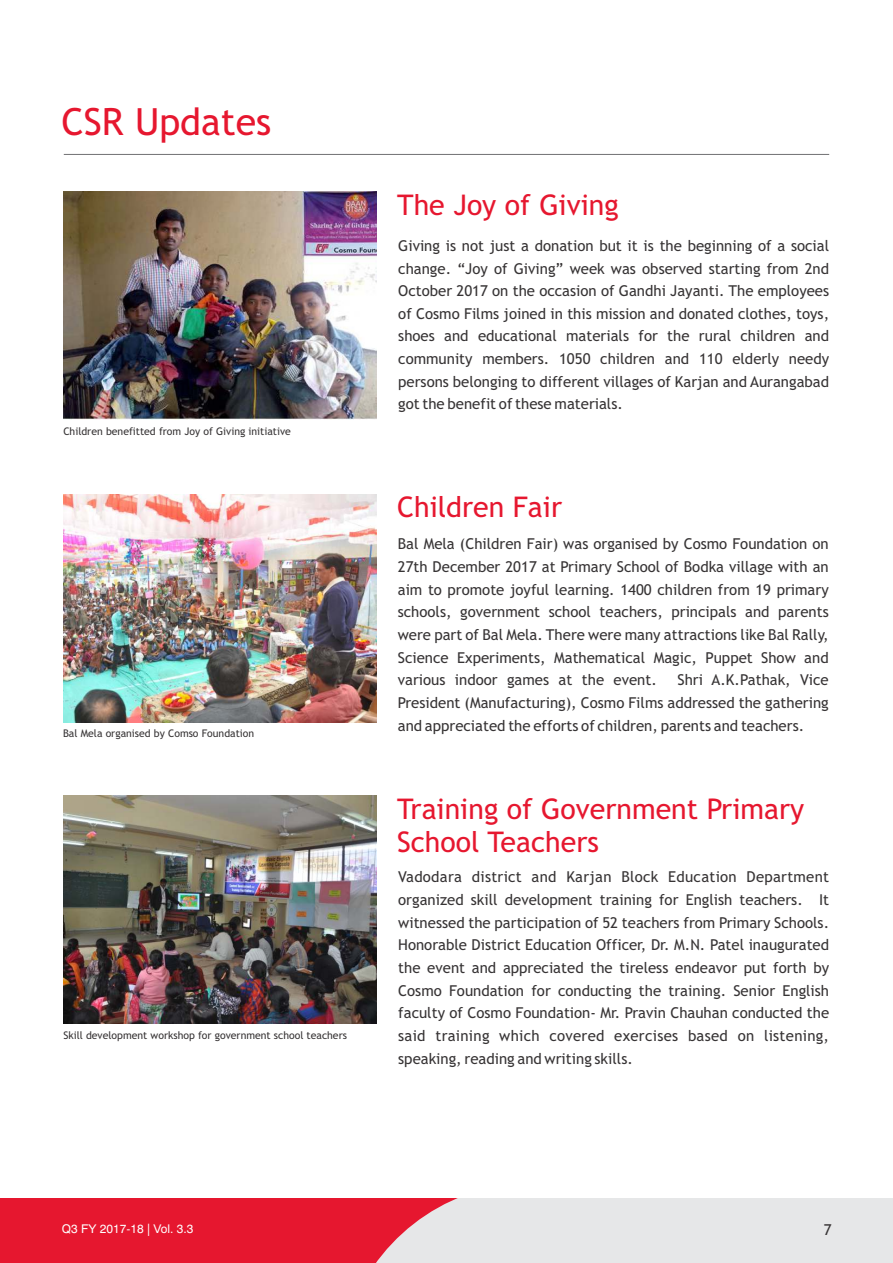
<style>
.page{position:relative;width:893px;height:1263px;background:#fff}
.page>*{position:absolute;margin:0;border:0;box-sizing:border-box;transform-origin:0 0}
.t1{font:37.5px "Trebuchet MS";color:#e6172f}
.t2{font:28.5px/33.2px "Trebuchet MS";color:#e6172f}
.t3{font:15px/22.6px "Trebuchet MS";color:#373435;text-align:justify}
.t4{font:12px "Helvetica";color:#fff}
.t5{font:10.5px "Trebuchet MS";color:#373435}
</style>
<div class="page">
<div style="left:0;top:1198px;width:893px;height:65px;background:#e6e7e8"></div>
<svg style="left:0;top:1198px;width:458px;height:65px;background:#e62d42"></svg>
<img style="left:64px;top:192px;width:312px;height:228px">
<hr style="left:64px;top:154px;width:765px;height:1px;background:#717173">
<img style="left:64px;top:494px;width:312px;height:228px">
<img style="left:64px;top:796px;width:312px;height:228px">
<h1 class="t1" style="left:61px;top:108px;width:211px">CSR Updates</h1>
<p class="t5" style="left:63px;top:427px;width:229px">Children benefitted from Joy of Giving initiative</p>
<p class="t5" style="left:63px;top:730px;width:193px">Bal Mela organised by Comso Foundation</p>
<p class="t5" style="left:63px;top:1031px;width:285px">Skill development workshop for government school teachers</p>
<h2 class="t2" style="left:397px;top:191px;width:223px">The Joy of Giving</h2>
<p class="t3" style="left:398px;top:236px;width:432px">Giving is not just a donation but it is the beginning of a social change. “Joy of Giving” week was observed starting from 2nd October 2017 on the occasion of Gandhi Jayanti. The employees of Cosmo Films joined in this mission and donated clothes, toys, shoes and educational materials for the rural children and community members. 1050 children and 110 elderly needy persons belonging to different villages of Karjan and Aurangabad got the benefit of these materials.</p>
<h2 class="t2" style="left:397px;top:493px;width:166px">Children Fair</h2>
<p class="t3" style="left:398px;top:534px;width:432px">Bal Mela (Children Fair) was organised by Cosmo Foundation on 27th December 2017 at Primary School of Bodka village with an aim to promote joyful learning. 1400 children from 19 primary schools, government school teachers, principals and parents were part of Bal Mela. There were many attractions like Bal Rally, Science Experiments, Mathematical Magic, Puppet Show and various indoor games at the event.</p>
<p class="t3" style="left:398px;top:670px;width:432px;text-indent:280px">Shri A.K.Pathak, Vice President (Manufacturing), Cosmo Films addressed the gathering and appreciated the efforts of children, parents and teachers.</p>
<h2 class="t2" style="left:397px;top:795px;width:409px">Training of Government Primary<br>School Teachers</h2>
<p class="t3" style="left:398px;top:867px;width:432px">Vadodara district and Karjan Block Education Department organized skill development training for English teachers. It witnessed the participation of 52 teachers from Primary Schools.<br>Honorable District Education Officer, Dr. M.N. Patel inaugurated the event and appreciated the tireless endeavor put forth by Cosmo Foundation for conducting the training. Senior English faculty of Cosmo Foundation- Mr. Pravin Chauhan conducted the said training which covered exercises based on listening, speaking, reading and writing skills.</p>
<p class="t4" style="left:62px;top:1223px;width:133px">Q3 FY 2017-18 | Vol. 3.3</p>
<p class="t3" style="left:824px;top:1219px;width:9px">7</p>
</div>
